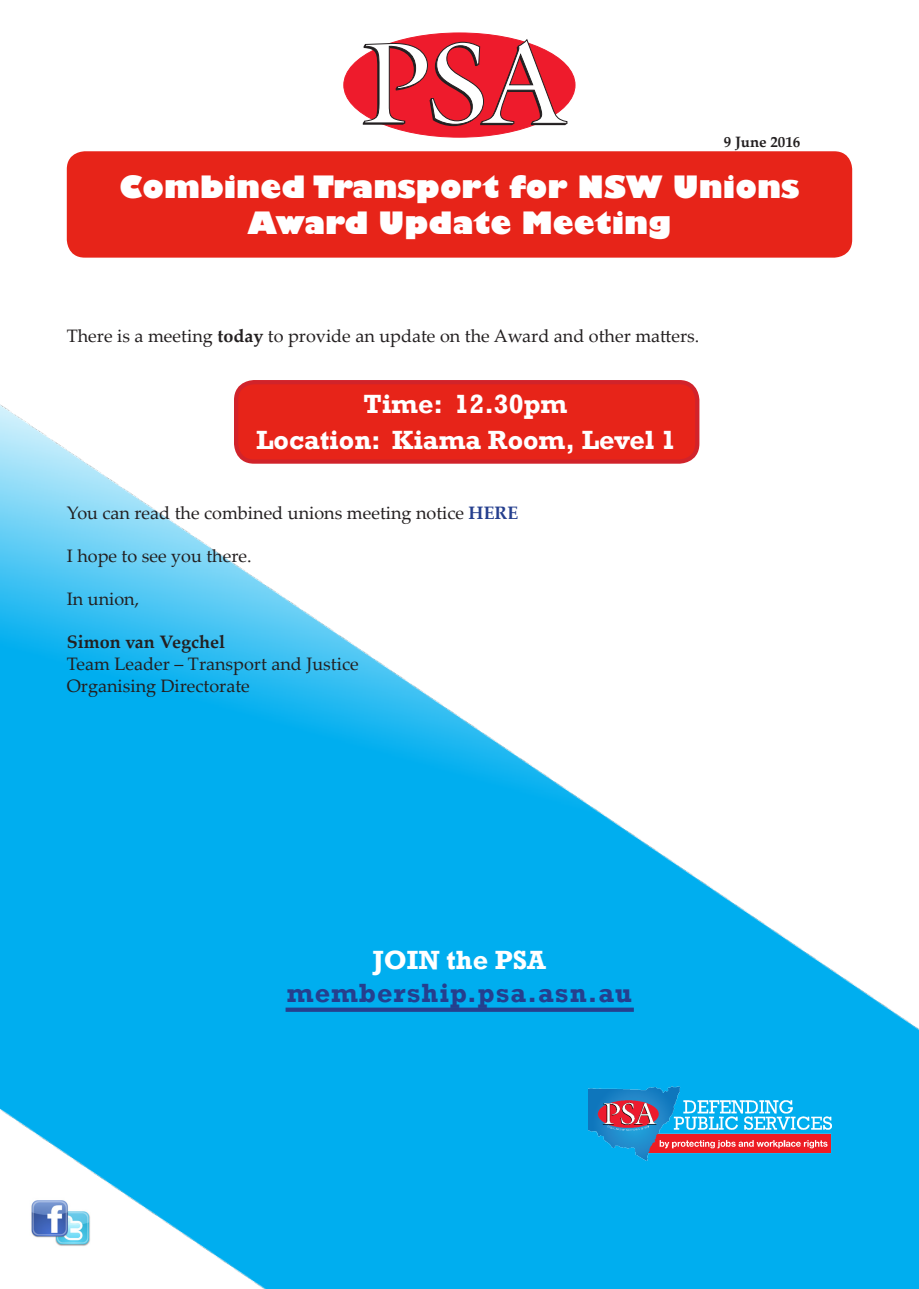
<style>
.page{position:relative;width:919px;height:1289px;background:#fff}
.page>*{position:absolute;margin:0;border:0;box-sizing:border-box;transform-origin:0 0}
.t1{font:800 30px/36px "Gill Sans";color:#fff;text-align:center}
.t2{font:700 27px/36px "Rockwell";color:#fff;text-align:center}
.t3{font:700 27px "Rockwell";letter-spacing:.04em;color:#253f8e}
.t4{font:18px/21.6px "Palatino Linotype";color:#231f20}
.t5{font:700 18px "Palatino Linotype";color:#231f20}
.t6{font:700 15px "Palatino Linotype";color:#231f20}
.s1{font-weight:700}
.s2{font-weight:700;color:#253f8e}
</style>
<div class="page">
<div style="left:67px;top:151px;width:785px;height:107px;background:#e72419;border-radius:18px"></div>
<img style="left:0;top:380px;width:918px;height:908px">
<div style="left:344px;top:33px;width:231px;height:104px;background:#ee1b2c;border-radius:50%"></div>
<svg style="left:363px;top:39px;width:204px;height:87px"></svg>
<img style="left:588px;top:1086px;width:243px;height:74px">
<img style="left:21px;top:1195px;width:78px;height:58px">
<svg style="left:285px;top:1007px;width:348px;height:4px"></svg>
<div style="left:236px;top:382px;width:461px;height:79px;background:#e72419;border-radius:18px"></div>
<div style="left:234px;top:380px;width:465px;height:83px;border:4px solid #d1232a;border-radius:18px"></div>
<p class="t6" style="left:723px;top:131px;width:78px">9 June 2016</p>
<h1 class="t1" style="left:119px;top:171px;width:682px">Combined Transport for NSW Unions<br>Award Update Meeting</h1>
<p class="t4" style="left:67px;top:324px;width:634px">There is a meeting <span class="s1">today</span> to provide an update on the Award and other matters.</p>
<h2 class="t2" style="left:256px;top:386px;width:421px">Time: 12.30pm<br>Location: Kiama Room, Level 1</h2>
<p class="t4" style="left:67px;top:501px;width:453px">You can read the combined unions meeting notice <span class="s2">HERE</span></p>
<p class="t4" style="left:67px;top:544px;width:186px">I hope to see you there.</p>
<p class="t4" style="left:67px;top:587px;width:74px">In union,</p>
<p class="t5" style="left:67px;top:629px;width:160px">Simon van Vegchel</p>
<p class="t4" style="left:67px;top:652px;width:293px">Team Leader – Transport and Justice<br>Organising Directorate</p>
<h2 class="t2" style="left:373px;top:942px;width:175px">JOIN the PSA</h2>
<h2 class="t3" style="left:287px;top:976px;width:347px">membership.psa.asn.au</h2>
</div>
